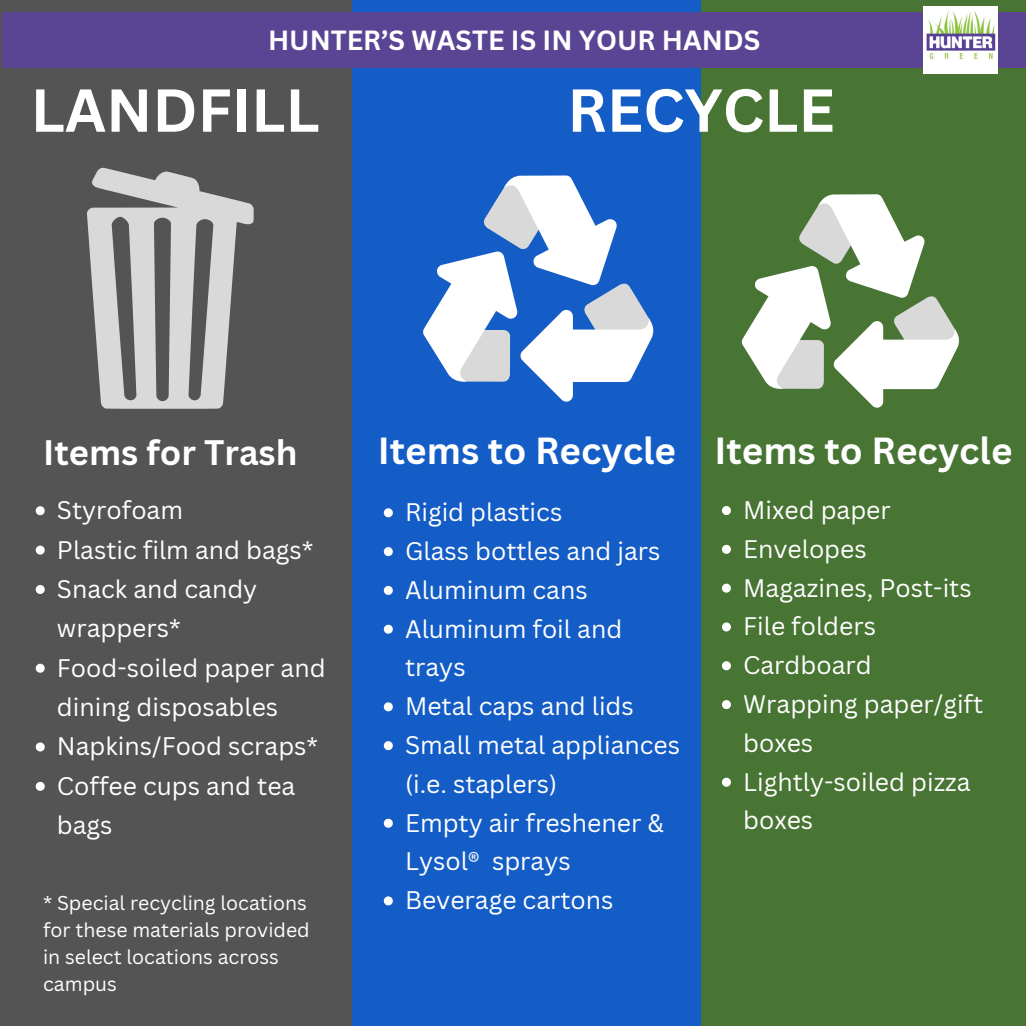
<style>
.page{position:relative;width:1026px;height:1026px;background:#545454}
.page>*{position:absolute;margin:0;border:0;box-sizing:border-box;transform-origin:0 0}
.t1{font:700 59.25px "Canva Sans";color:#fff}
.t2{font:700 36.75px "Canva Sans";color:#fff}
.t3{font:700 34.5px "Canva Sans";color:#fff}
.t4{font:700 27px "Canva Sans";color:#fff}
.t5{font:24.75px/38.8px "Canva Sans";color:#fff}
.t6{font:19.5px/27px "Canva Sans";color:#fff}
</style>
<div class="page">
<div style="left:353px;top:0;width:348px;height:1026px;background:#155dc6"></div>
<div style="left:701px;top:0;width:325px;height:1025px;background:#487434"></div>
<div style="left:3px;top:12px;width:1023px;height:56px;background:#5a4494"></div>
<img style="left:923px;top:6px;width:75px;height:67px">
<svg style="left:87px;top:167px;width:167px;height:242px"></svg>
<svg style="left:423px;top:175px;width:231px;height:227px"></svg>
<svg style="left:742px;top:194px;width:217px;height:214px"></svg>
<svg style="left:36px;top:506px;width:9px;height:9px"></svg>
<svg style="left:36px;top:546px;width:9px;height:9px"></svg>
<svg style="left:36px;top:585px;width:9px;height:9px"></svg>
<svg style="left:36px;top:664px;width:9px;height:9px"></svg>
<svg style="left:36px;top:742px;width:9px;height:9px"></svg>
<svg style="left:36px;top:782px;width:9px;height:9px"></svg>
<svg style="left:384px;top:508px;width:9px;height:9px"></svg>
<svg style="left:384px;top:547px;width:9px;height:9px"></svg>
<svg style="left:384px;top:586px;width:9px;height:9px"></svg>
<svg style="left:384px;top:625px;width:9px;height:9px"></svg>
<svg style="left:384px;top:702px;width:9px;height:9px"></svg>
<svg style="left:384px;top:741px;width:9px;height:9px"></svg>
<svg style="left:384px;top:819px;width:9px;height:9px"></svg>
<svg style="left:384px;top:896px;width:9px;height:9px"></svg>
<svg style="left:722px;top:506px;width:9px;height:9px"></svg>
<svg style="left:722px;top:545px;width:9px;height:9px"></svg>
<svg style="left:722px;top:584px;width:9px;height:9px"></svg>
<svg style="left:722px;top:622px;width:9px;height:9px"></svg>
<svg style="left:722px;top:661px;width:9px;height:9px"></svg>
<svg style="left:722px;top:700px;width:9px;height:9px"></svg>
<svg style="left:722px;top:778px;width:9px;height:9px"></svg>
<h1 class="t4" style="left:268px;top:21px;width:494px">HUNTER’S WASTE IS IN YOUR HANDS</h1>
<h2 class="t1" style="left:31px;top:68px;width:291px">LANDFILL</h2>
<h2 class="t1" style="left:567px;top:68px;width:269px">RECYCLE</h2>
<h3 class="t3" style="left:43px;top:428px;width:256px">Items for Trash</h3>
<p class="t5" style="left:57px;top:490px;width:128px">Styrofoam</p>
<p class="t5" style="left:57px;top:530px;width:258px">Plastic film and bags*</p>
<p class="t5" style="left:57px;top:569px;width:202px;line-height:39.4px">Snack and candy wrappers*</p>
<p class="t5" style="left:57px;top:647px;width:270px;line-height:39.4px">Food-soiled paper and dining disposables</p>
<p class="t5" style="left:57px;top:726px;width:263px">Napkins/Food scraps*</p>
<p class="t5" style="left:57px;top:765px;width:240px;line-height:39.4px">Coffee cups and tea bags</p>
<p class="t6" style="left:43px;top:889px;width:268px">* Special recycling locations for these materials provided in select locations across campus</p>
<h3 class="t2" style="left:378px;top:425px;width:299px">Items to Recycle</h3>
<h3 class="t2" style="left:715px;top:425px;width:299px">Items to Recycle</h3>
<p class="t5" style="left:405px;top:492px;width:277px">Rigid plastics<br>Glass bottles and jars<br>Aluminum cans<br>Aluminum foil and trays<br>Metal caps and lids<br>Small metal appliances (i.e. staplers)<br>Empty air freshener &amp;<br>Lysol® sprays<br>Beverage cartons</p>
<p class="t5" style="left:743px;top:490px;width:149px">Mixed paper</p>
<p class="t5" style="left:743px;top:529px;width:125px">Envelopes</p>
<p class="t5" style="left:743px;top:568px;width:230px">Magazines, Post-its</p>
<p class="t5" style="left:743px;top:606px;width:134px">File folders</p>
<p class="t5" style="left:743px;top:645px;width:130px">Cardboard</p>
<p class="t5" style="left:743px;top:684px;width:242px">Wrapping paper/gift boxes</p>
<p class="t5" style="left:743px;top:762px;width:229px">Lightly-soiled pizza boxes</p>
</div>
